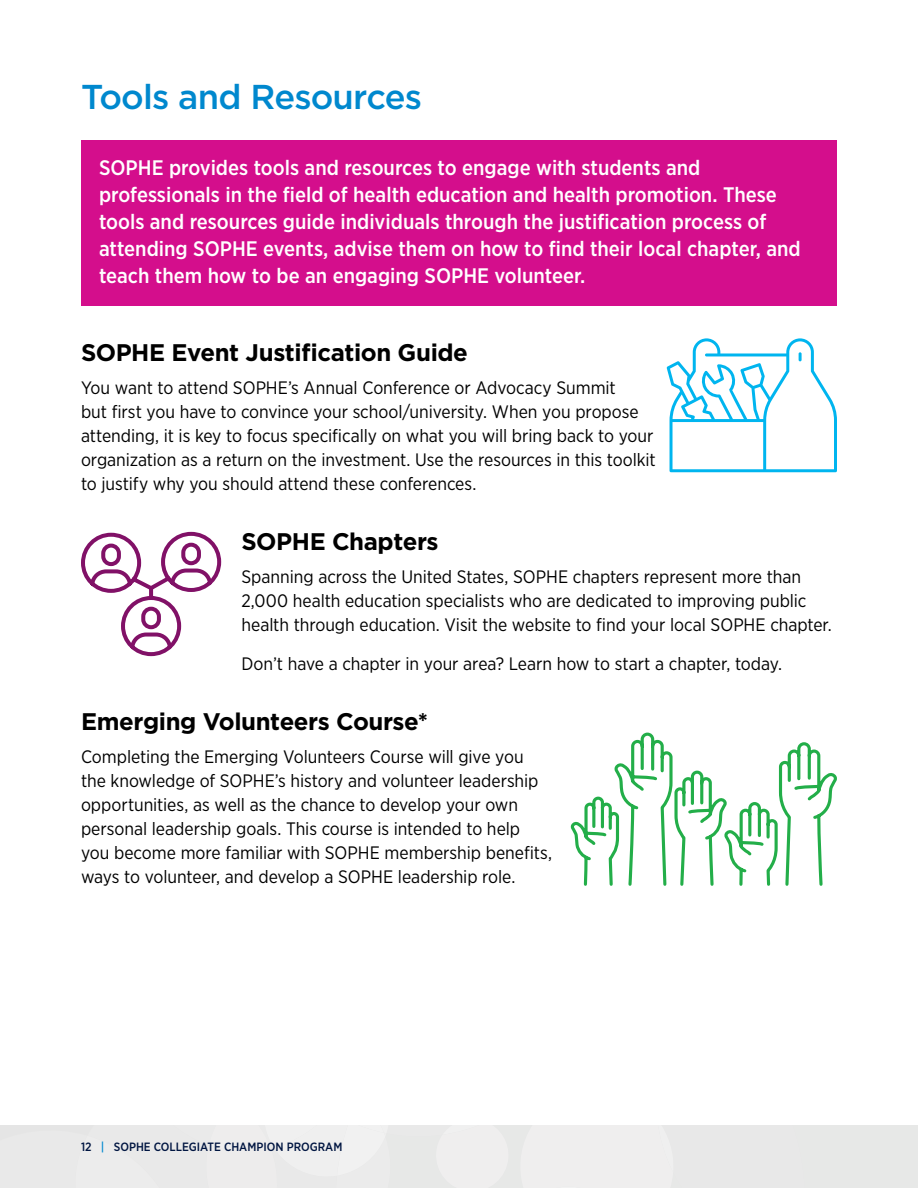
<style>
.page{position:relative;width:918px;height:1188px;background:#fff}
.page>*{position:absolute;margin:0;border:0;box-sizing:border-box;transform-origin:0 0}
.Headline{font:500 34.5px "Gotham";letter-spacing:-.025em;color:#0088ce}
.t1{font:700 24px "Gotham";letter-spacing:-.02em;color:#000}
.sophe_boxed_text_1{font:500 21px/27px "Gotham Narrow";color:#fff}
.BodyText2{font:18px/24px "Gotham Narrow";letter-spacing:-.005em;color:#000}
.t2{font:500 12px "Gotham Narrow";color:#001541}
.s1{color:#0088ce}
</style>
<div class="page">
<div style="left:0;top:1125px;width:918px;height:63px;background:#e9e9e9"></div>
<div style="left:81px;top:140px;width:756px;height:166px;background:#d40e8c"></div>
<svg style="left:667px;top:338px;width:170px;height:134px"></svg>
<svg style="left:570px;top:732px;width:267px;height:154px"></svg>
<svg style="left:81px;top:531px;width:141px;height:126px"></svg>
<p class="Headline" style="left:81px;top:74px;width:343px">Tools and Resources</p>
<p class="sophe_boxed_text_1" style="left:99px;top:154px;width:703px">SOPHE provides tools and resources to engage with students and professionals in the field of health education and health promotion. These tools and resources guide individuals through the justification process of attending SOPHE events, advise them on how to find their local chapter, and teach them how to be an engaging SOPHE volunteer.</p>
<h1 class="t1" style="left:81px;top:336px;width:389px">SOPHE Event Justification Guide</h1>
<p class="BodyText2" style="left:81px;top:375px;width:576px">You want to attend SOPHE’s Annual Conference or Advocacy Summit<br>but first you have to convince your school/university. When you propose attending, it is key to focus specifically on what you will bring back to your organization as a return on the investment. Use the resources in this toolkit to justify why you should attend these conferences.</p>
<h1 class="t1" style="left:242px;top:525px;width:199px">SOPHE Chapters</h1>
<p class="BodyText2" style="left:242px;top:564px;width:590px">Spanning across the United States, SOPHE chapters represent more than<br>2,000 health education specialists who are dedicated to improving public health through education. Visit the website to find your local SOPHE chapter.</p>
<p class="BodyText2" style="left:242px;top:651px;width:540px">Don’t have a chapter in your area? Learn how to start a chapter, today.</p>
<h1 class="t1" style="left:81px;top:705px;width:349px">Emerging Volunteers Course*</h1>
<p class="BodyText2" style="left:81px;top:744px;width:473px">Completing the Emerging Volunteers Course will give you the knowledge of SOPHE’s history and volunteer leadership opportunities, as well as the chance to develop your own personal leadership goals. This course is intended to help you become more familiar with SOPHE membership benefits, ways to volunteer, and develop a SOPHE leadership role.</p>
<p class="t2" style="left:81px;top:1139px;width:263px">12 <span class="s1">|</span> SOPHE COLLEGIATE CHAMPION PROGRAM</p>
</div>
